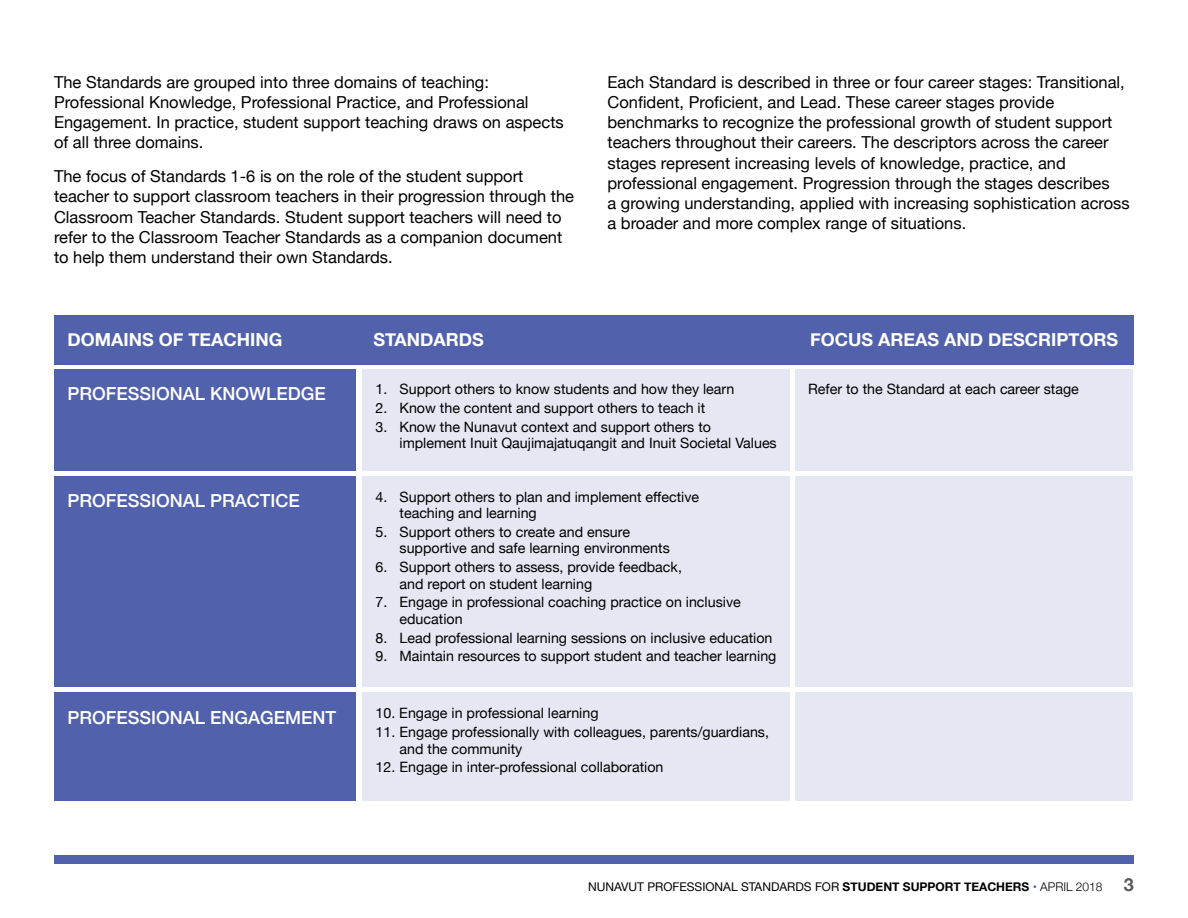
<style>
.page{position:relative;width:1188px;height:918px;background:#fff}
.page>*{position:absolute;margin:0;border:0;box-sizing:border-box;transform-origin:0 0}
.t1{font:500 18px "Helvetica Neue";color:#fff}
.t2{font:700 18px "Helvetica Neue";color:#fff}
.t3{font:16.5px/20.2px "Helvetica Neue";color:#000}
.t4{font:14.25px/16.5px "Helvetica Neue";color:#000}
.t5{font:700 12px "Helvetica Neue";color:#000}
.t6{font:12px "Helvetica Neue";color:#000}
.s1{font-weight:400;color:#5261ac}
.s2{font-weight:300}
.s3{font-size:18px;color:#58595b}
</style>
<div class="page">
<div style="left:54px;top:855px;width:1080px;height:9px;background:#5261ac"></div>
<div style="left:362px;top:369px;width:428px;height:101px;background:#e5e7f3"></div>
<div style="left:362px;top:476px;width:428px;height:211px;background:#e5e7f3"></div>
<div style="left:362px;top:693px;width:428px;height:108px;background:#e5e7f3"></div>
<div style="left:54px;top:315px;width:1080px;height:49px;background:#5261ac"></div>
<div style="left:54px;top:369px;width:302px;height:101px;background:#5261ac"></div>
<div style="left:54px;top:476px;width:302px;height:211px;background:#5261ac"></div>
<div style="left:54px;top:693px;width:302px;height:108px;background:#5261ac"></div>
<div style="left:795px;top:369px;width:337px;height:101px;background:#e5e7f3"></div>
<div style="left:795px;top:476px;width:337px;height:211px;background:#e5e7f3"></div>
<div style="left:795px;top:693px;width:337px;height:108px;background:#e5e7f3"></div>
<p class="t3" style="left:54px;top:73px;width:511px">The Standards are grouped into three domains of teaching:<br>Professional Knowledge, Professional Practice, and Professional Engagement. In practice, student support teaching draws on aspects of all three domains.</p>
<p class="t3" style="left:54px;top:167px;width:522px">The focus of Standards 1-6 is on the role of the student support teacher to support classroom teachers in their progression through the Classroom Teacher Standards. Student support teachers will need to refer to the Classroom Teacher Standards as a companion document to help them understand their own Standards.</p>
<p class="t3" style="left:607px;top:73px;width:524px">Each Standard is described in three or four career stages: Transitional, Confident, Proficient, and Lead. These career stages provide benchmarks to recognize the professional growth of student support teachers throughout their careers. The descriptors across the career stages represent increasing levels of knowledge, practice, and professional engagement. Progression through the stages describes<br>a growing understanding, applied with increasing sophistication across a broader and more complex range of situations.</p>
<p class="t2" style="left:68px;top:326px;width:268px">DOMAINS OF TEACHING S</p>
<p class="t2" style="left:385px;top:326px;width:100px">TANDARDS</p>
<p class="t2" style="left:810px;top:326px;width:310px">FOCUS AREAS AND DESCRIPTORS</p>
<p class="t1" style="left:68px;top:379px;width:260px">PROFESSIONAL KNOWLEDGE</p>
<p class="t1" style="left:68px;top:486px;width:234px">PROFESSIONAL PRACTICE</p>
<p class="t1" style="left:68px;top:703px;width:258px">PROFESSIONAL ENGAGEMENT</p>
<p class="t4" style="left:376px;top:382px;width:360px">1. Support others to know students and how they learn</p>
<p class="t4" style="left:376px;top:401px;width:331px">2. Know the content and support others to teach it</p>
<p class="t4" style="left:400px;top:419px;width:379px;text-indent:-24px">3. Know the Nunavut context and support others to implement Inuit Qaujimajatuqangit and Inuit Societal Values</p>
<p class="t4" style="left:400px;top:489px;width:301px;text-indent:-24px">4. Support others to plan and implement effective teaching and learning</p>
<p class="t4" style="left:400px;top:524px;width:272px;text-indent:-24px">5. Support others to create and ensure supportive and safe learning environments</p>
<p class="t4" style="left:400px;top:560px;width:284px;text-indent:-24px">6. Support others to assess, provide feedback, and report on student learning</p>
<p class="t4" style="left:400px;top:595px;width:343px;text-indent:-24px">7. Engage in professional coaching practice on inclusive education</p>
<p class="t4" style="left:376px;top:630px;width:398px">8. Lead professional learning sessions on inclusive education</p>
<p class="t4" style="left:376px;top:649px;width:402px">9. M aintain resources to support student and teacher learning</p>
<p class="t4" style="left:376px;top:706px;width:225px">10. Engage in professional learning</p>
<p class="t4" style="left:400px;top:725px;width:371px;text-indent:-24px">11. Engage professionally with colleagues, parents/guardians, and the community</p>
<p class="t4" style="left:376px;top:760px;width:289px">12. Engage in inter-professional collaboration</p>
<p class="t4" style="left:808px;top:382px;width:272px">Refer to the Standard at each career stage</p>
<p class="t6" style="left:588px;top:878px;width:236px">Nunavut Professional Standards FOR</p>
<p class="t5" style="left:843px;top:877px;width:293px">STUDENT SUPPORT TEACHERS <span class="s1">•</span> <span class="s2">APRIL 2018</span> <span class="s3">3</span></p>
</div>
